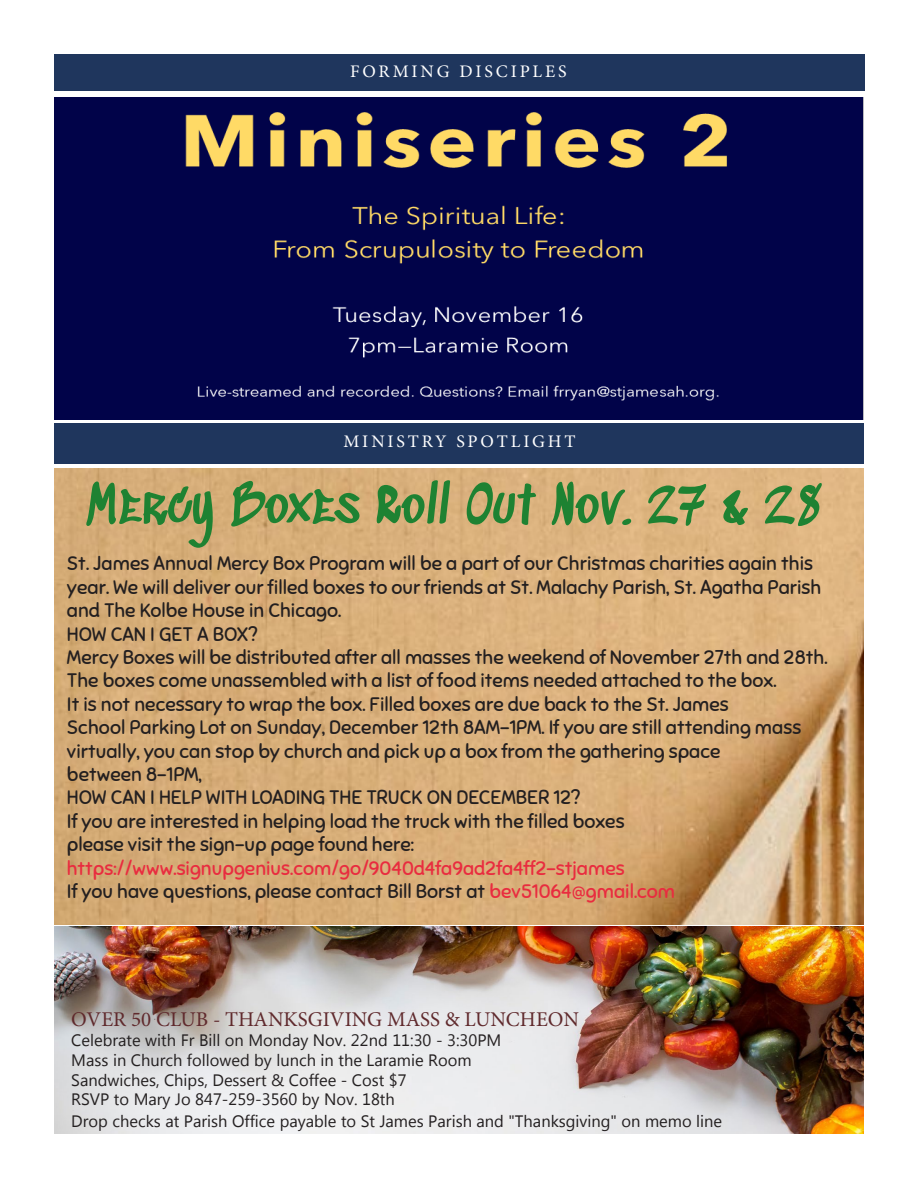
<style>
.page{position:relative;width:918px;height:1188px;background:#fff}
.page>*{position:absolute;margin:0;border:0;box-sizing:border-box;transform-origin:0 0}
.t1{font:51px "Sedgwick Ave Display";color:#1e8232}
.t2{font:21px "Minion Pro";color:#602a2d}
.t3{font:19.5px/23.4px "Sniglet";color:#231f20}
.t4{font:19.5px/23.4px "Sniglet";color:#e92c3f}
.t5{font:17.7px "Minion Pro";letter-spacing:.16em;color:#fff}
.t6{font:16.5px/19.8px "Microsoft New Tai Lue";color:#231f20}
.s1{color:#231f20}
</style>
<div class="page">
<div style="left:54px;top:423px;width:810px;height:41px;background:#1f365d"></div>
<img style="left:54px;top:97px;width:810px;height:322px">
<div style="left:54px;top:54px;width:811px;height:37px;background:#1f365d"></div>
<img style="left:54px;top:469px;width:810px;height:455px">
<img style="left:54px;top:927px;width:810px;height:207px">
<p class="t5" style="left:350px;top:59px;width:218px">FORMING DISCIPLES</p>
<p class="t5" style="left:343px;top:430px;width:234px">MINISTRY SPOTLIGHT</p>
<h1 class="t1" style="left:85px;top:478px;width:738px">Mercy Boxes Roll Out Nov. 27 &amp; 28</h1>
<p class="t3" style="left:67px;top:552px;width:762px">St. James Annual Mercy Box Program will be a part of our Christmas charities again this year. We will deliver our filled boxes to our friends at St. Malachy Parish, St. Agatha Parish and The Kolbe House in Chicago.<br>HOW CAN I GET A BOX?<br>Mercy Boxes will be distributed after all masses the weekend of November 27th and 28th.<br>The boxes come unassembled with a list of food items needed attached to the box.<br>It is not necessary to wrap the box. Filled boxes are due back to the St. James<br>School Parking Lot on Sunday, December 12th 8AM-1PM. If you are still attending mass virtually, you can stop by church and pick up a box from the gathering space<br>between 8-1PM,<br>HOW CAN I HELP WITH LOADING THE TRUCK ON DECEMBER 12?<br>If you are interested in helping load the truck with the filled boxes<br>please visit the sign-up page found here:</p>
<p class="t4" style="left:67px;top:856px;width:610px">https://www.signupgenius.com/go/9040d4fa9ad2fa4ff2-stjames<br><span class="s1">If you have questions, please contact Bill Borst at</span> bev51064@gmail.com</p>
<p class="t2" style="left:71px;top:1005px;width:509px">OVER 50 CLUB - THANKSGIVING MASS &amp; LUNCHEON</p>
<p class="t6" style="left:71px;top:1032px;width:432px">Celebrate with Fr Bill on Monday Nov. 22nd 11:30 - 3:30PM Mass in Church followed by lunch in the Laramie Room Sandwiches, Chips, Dessert &amp; Coffee - Cost $7<br>RSVP to Mary Jo 847-259-3560 by Nov. 18th</p>
<p class="t6" style="left:71px;top:1113px;width:653px">Drop checks at Parish Office payable to St James Parish and "Thanksgiving" on memo line</p>
</div>
